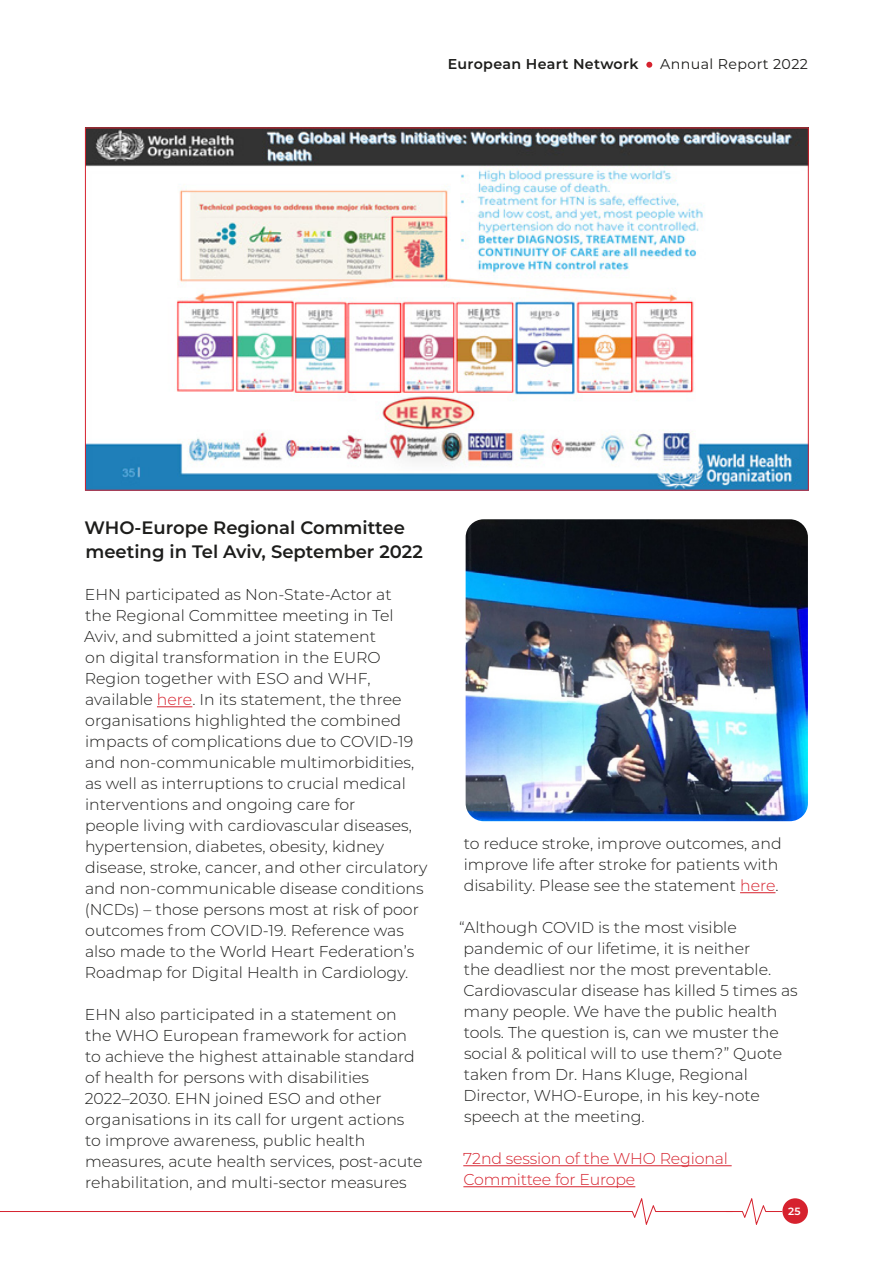
<style>
.page{position:relative;width:893px;height:1263px;background:#fff}
.page>*{position:absolute;margin:0;border:0;box-sizing:border-box;transform-origin:0 0}
.t1{font:600 18px/24.8px "Montserrat";color:#1d1d1b}
.t2{font:300 15.75px/21px "Montserrat";color:#1d1d1b}
.t3{font:300 15.75px/21px "Montserrat";letter-spacing:-.01em;color:#d6222e}
.t4{font:600 14.25px "Montserrat";letter-spacing:.025em;color:#1d1d1b}
.t5{font:14.25px "Montserrat";letter-spacing:.025em;color:#1d1d1b}
.t6{font:600 10.5px "Montserrat";color:#fff}
.s1{color:#d6222e}
</style>
<div class="page">
<hr style="left:157px;top:706px;width:35px;height:1px;background:#d6222e">
<hr style="left:740px;top:892px;width:35px;height:1px;background:#d6222e">
<hr style="left:463px;top:1165px;width:269px;height:1px;background:#d6222e">
<hr style="left:463px;top:1186px;width:172px;height:1px;background:#d6222e">
<img style="left:466px;top:519px;width:342px;height:302px">
<img style="left:87px;top:130px;width:720px;height:359px">
<div style="left:782px;top:1198px;width:26px;height:26px;background:#d6222e;border-radius:50%"></div>
<svg style="left:646px;top:62px;width:6px;height:6px"></svg>
<svg style="left:0;top:1198px;width:783px;height:27px"></svg>
<p class="t4" style="left:448px;top:54px;width:192px">European Heart Network</p>
<p class="t5" style="left:660px;top:54px;width:149px">Annual Report 2022</p>
<p class="t1" style="left:84px;top:514px;width:340px">WHO-Europe Regional Committee meeting in Tel Aviv, September 2022</p>
<p class="t2" style="left:84px;top:584px;width:345px">EHN participated as Non-State-Actor at<br>the Regional Committee meeting in Tel Aviv, and submitted a joint statement<br>on digital transformation in the EURO Region together with ESO and WHF, available <span class="s1">here</span>. In its statement, the three organisations highlighted the combined impacts of complications due to COVID-19 and non-communicable multimorbidities, as well as interruptions to crucial medical interventions and ongoing care for<br>people living with cardiovascular diseases, hypertension, diabetes, obesity, kidney disease, stroke, cancer, and other circulatory and non-communicable disease conditions (NCDs) – those persons most at risk of poor outcomes from COVID-19. Reference was also made to the World Heart Federation’s Roadmap for Digital Health in Cardiology.</p>
<p class="t2" style="left:85px;top:1004px;width:339px">EHN also participated in a statement on the WHO European framework for action to achieve the highest attainable standard of health for persons with disabilities 2022–2030. EHN joined ESO and other organisations in its call for urgent actions to improve awareness, public health measures, acute health services, post-acute rehabilitation, and multi-sector measures</p>
<p class="t2" style="left:464px;top:833px;width:320px">to reduce stroke, improve outcomes, and improve life after stroke for patients with disability. Please see the statement <span class="s1">here</span>.</p>
<p class="t2" style="left:459px;top:917px;width:340px">“Although COVID is the most visible pandemic of our lifetime, it is neither<br>the deadliest nor the most preventable.<br>Cardiovascular disease has killed 5 times as many people. We have the public health tools. The question is, can we muster the social &amp; political will to use them?” Quote taken from Dr. Hans Kluge, Regional Director, WHO-Europe, in his key-note speech at the meeting.</p>
<p class="t3" style="left:463px;top:1147px;width:266px">72nd session of the WHO Regional<br>Committee for Europe</p>
<p class="t6" style="left:788px;top:1203px;width:14px">25</p>
</div>
